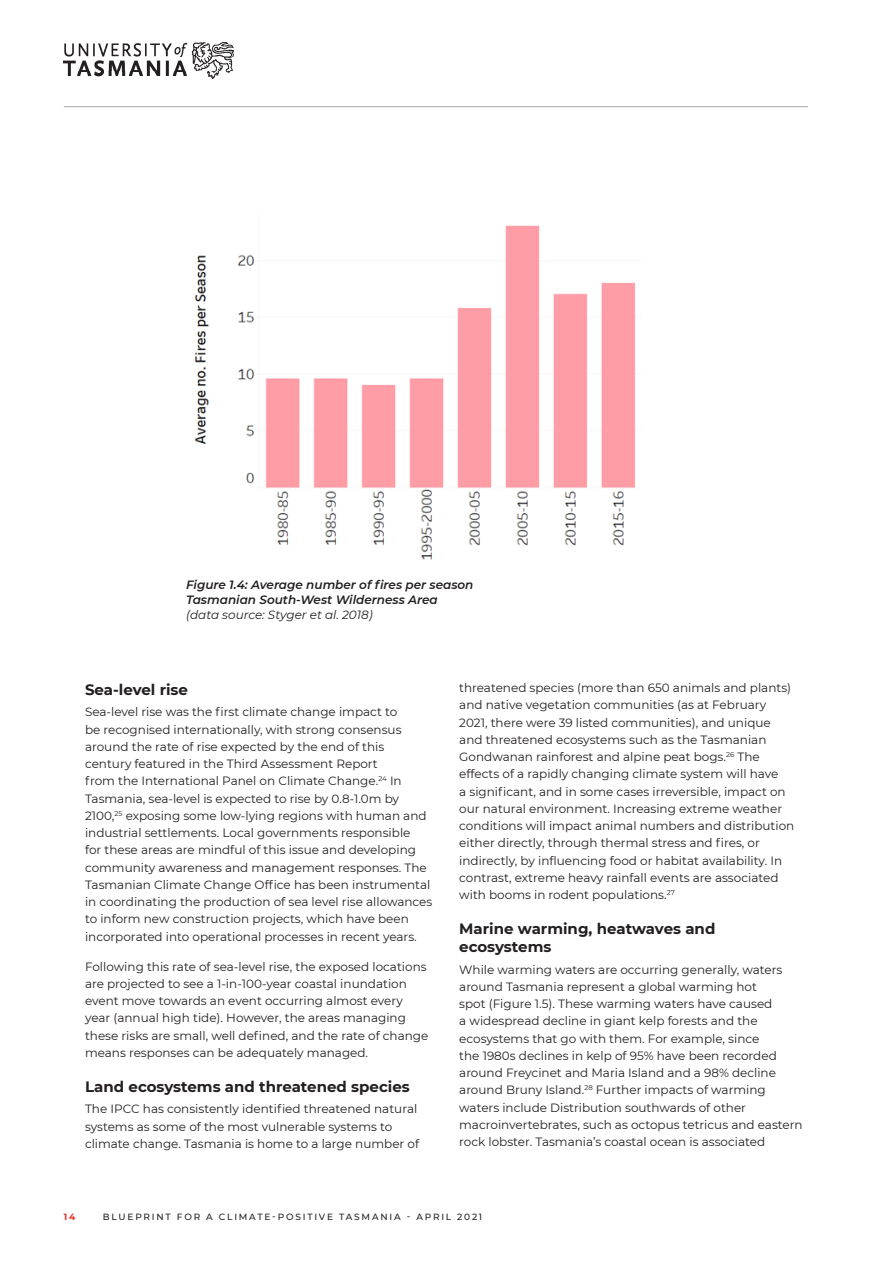
<style>
.page{position:relative;width:893px;height:1263px;background:#fff}
.page>*{position:absolute;margin:0;border:0;box-sizing:border-box;transform-origin:0 0}
.t1{font:700 15px/18px "Montserrat";color:#231f20}
.Body{font:12px/17.2px "Montserrat";color:#231f20}
.t2{font:italic 600 12px/15px "Montserrat";color:#231f20}
.t3{font:italic 12px "Montserrat";color:#231f20}
.t4{font:500 9px "Montserrat";letter-spacing:.2em;color:#231f20}
.t5{font:700 9px "Montserrat";color:#ee2e22}
</style>
<div class="page">
<img style="left:194px;top:225px;width:442px;height:335px">
<hr style="left:64px;top:106px;width:744px;height:1px;background:#a8a9ad">
<img style="left:64px;top:43px;width:170px;height:35px">
<p class="t2" style="left:186px;top:577px;width:289px">Figure 1.4: Average number of fires per season<br>Tasmanian South-West Wilderness Area</p>
<p class="t3" style="left:186px;top:607px;width:188px">(data source: Styger et al. 2018)</p>
<h3 class="t1" style="left:85px;top:680px;width:105px">Sea-level rise</h3>
<p class="Body" style="left:85px;top:703px;width:349px">Sea-level rise was the first climate change impact to<br>be recognised internationally, with strong consensus around the rate of rise expected by the end of this century featured in the Third Assessment Report<br>from the International Panel on Climate Change.<sup>24</sup> In Tasmania, sea-level is expected to rise by 0.8-1.0m by 2100,<sup>25</sup> exposing some low-lying regions with human and industrial settlements. Local governments responsible<br>for these areas are mindful of this issue and developing community awareness and management responses. The Tasmanian Climate Change Office has been instrumental in coordinating the production of sea level rise allowances to inform new construction projects, which have been incorporated into operational processes in recent years.</p>
<p class="Body" style="left:85px;top:957px;width:345px">Following this rate of sea-level rise, the exposed locations are projected to see a 1-in-100-year coastal inundation event move towards an event occurring almost every year (annual high tide). However, the areas managing these risks are small, well defined, and the rate of change means responses can be adequately managed.</p>
<h3 class="t1" style="left:85px;top:1077px;width:326px">Land ecosystems and threatened species</h3>
<p class="Body" style="left:85px;top:1100px;width:336px">The IPCC has consistently identified threatened natural systems as some of the most vulnerable systems to climate change. Tasmania is home to a large number of</p>
<p class="Body" style="left:459px;top:679px;width:337px">threatened species (more than 650 animals and plants) and native vegetation communities (as at February 2021, there were 39 listed communities), and unique and threatened ecosystems such as the Tasmanian Gondwanan rainforest and alpine peat bogs.<sup>26</sup> The effects of a rapidly changing climate system will have<br>a significant, and in some cases irreversible, impact on our natural environment. Increasing extreme weather conditions will impact animal numbers and distribution either directly, through thermal stress and fires, or indirectly, by influencing food or habitat availability. In contrast, extreme heavy rainfall events are associated with booms in rodent populations.<sup>27</sup></p>
<h3 class="t1" style="left:459px;top:919px;width:258px">Marine warming, heatwaves and ecosystems</h3>
<p class="Body" style="left:459px;top:960px;width:345px">While warming waters are occurring generally, waters around Tasmania represent a global warming hot<br>spot (Figure 1.5). These warming waters have caused<br>a widespread decline in giant kelp forests and the ecosystems that go with them. For example, since<br>the 1980s declines in kelp of 95% have been recorded around Freycinet and Maria Island and a 98% decline around Bruny Island.<sup>28</sup> Further impacts of warming waters include Distribution southwards of other macroinvertebrates, such as octopus tetricus and eastern rock lobster. Tasmania’s coastal ocean is associated</p>
<p class="t5" style="left:64px;top:1211px;width:13px">14</p>
<p class="t4" style="left:103px;top:1211px;width:381px">BLUEPRINT FOR A CLIMATE-POSITIVE TASMANIA - APRIL 2021</p>
</div>
